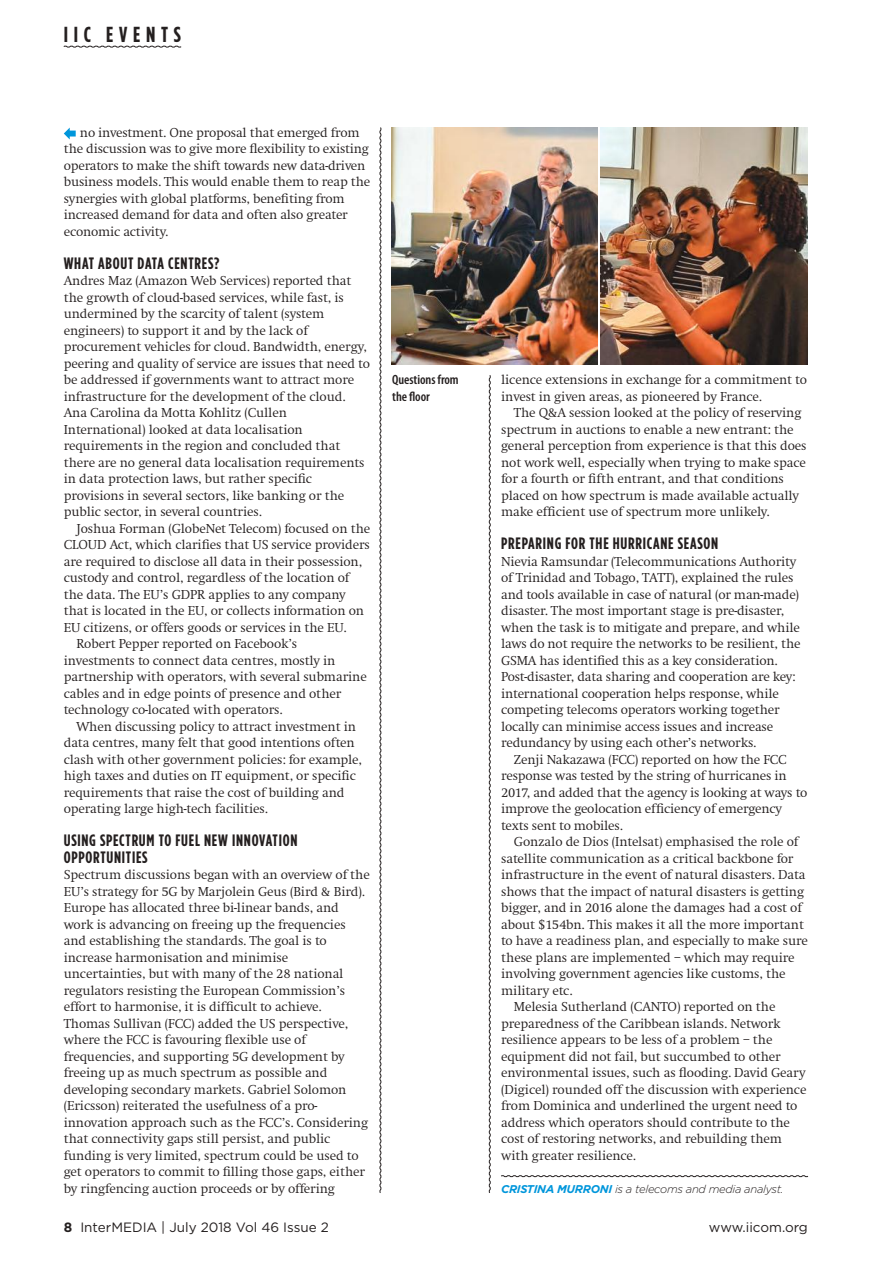
<style>
.page{position:relative;width:893px;height:1263px;background:#fff}
.page>*{position:absolute;margin:0;border:0;box-sizing:border-box;transform-origin:0 0}
.t1{font:700 21.75px "Gotham Condensed";letter-spacing:.265em;color:#241f1f}
.t2{font:700 16.5px/16.5px "Gotham Condensed";letter-spacing:.045em;color:#241f1f}
.t3{font:300 13.5px/16.5px "Swift";letter-spacing:-.01em;color:#241f1f}
.t4{font:13.5px "Gotham";color:#241f1f}
.t5{font:600 condensed 13.5px/16.5px "Myriad Pro";letter-spacing:-.005em;color:#241f1f}
.t6{font:italic 300 11.25px "Gotham";letter-spacing:-.025em;color:#241f1f}
.s1{font-weight:700;color:#0096db}
.s2{font-weight:700}
</style>
<div class="page">
<svg style="left:501px;top:1175px;width:307px;height:2px"></svg>
<svg style="left:379px;top:127px;width:3px;height:1066px"></svg>
<svg style="left:63px;top:45px;width:119px;height:3px"></svg>
<svg style="left:64px;top:128px;width:12px;height:11px"></svg>
<img style="left:392px;top:128px;width:205px;height:237px">
<img style="left:601px;top:128px;width:207px;height:237px">
<svg style="left:488px;top:375px;width:3px;height:818px"></svg>
<h1 class="t1" style="left:64px;top:22px;width:119px">IIC EVENTS</h1>
<p class="t3" style="left:64px;top:124px;width:308px;text-indent:16px">no investment. One proposal that emerged from the discussion was to give more flexibility to existing operators to make the shift towards new data-driven business models. This would enable them to reap the synergies with global platforms, benefiting from increased demand for data and often also greater economic activity.</p>
<p class="t2" style="left:64px;top:254px;width:157px">WHAT ABOUT DATA CENTRES?</p>
<p class="t3" style="left:64px;top:273px;width:308px">Andres Maz (Amazon Web Services) reported that the growth of cloud-based services, while fast, is undermined by the scarcity of talent (system engineers) to support it and by the lack of procurement vehicles for cloud. Bandwidth, energy, peering and quality of service are issues that need to be addressed if governments want to attract more infrastructure for the development of the cloud.<br>Ana Carolina da Motta Kohlitz (Cullen International) looked at data localisation requirements in the region and concluded that there are no general data localisation requirements in data protection laws, but rather specific provisions in several sectors, like banking or the public sector, in several countries.</p>
<p class="t3" style="left:77px;top:520px;width:295px">Joshua Forman (GlobeNet Telecom) focused on the</p>
<p class="t3" style="left:64px;top:537px;width:308px">CLOUD Act, which clarifies that US service providers</p>
<p class="t3" style="left:64px;top:553px;width:300px">are required to disclose all data in their possession,</p>
<p class="t3" style="left:64px;top:570px;width:287px">custody and control, regardless of the location of</p>
<p class="t3" style="left:64px;top:586px;width:283px">the data. The EU’s GDPR applies to any company</p>
<p class="t3" style="left:64px;top:603px;width:302px">that is located in the EU, or collects information on</p>
<p class="t3" style="left:64px;top:619px;width:284px">EU citizens, or offers goods or services in the EU.</p>
<p class="t3" style="left:77px;top:636px;width:222px">Robert Pepper reported on Facebook’s</p>
<p class="t3" style="left:64px;top:652px;width:273px">investments to connect data centres, mostly in</p>
<p class="t3" style="left:64px;top:669px;width:305px">partnership with operators, with several submarine</p>
<p class="t3" style="left:64px;top:685px;width:279px">cables and in edge points of presence and other</p>
<p class="t3" style="left:64px;top:702px;width:220px">technology co-located with operators.</p>
<p class="t3" style="left:77px;top:718px;width:281px">When discussing policy to attract investment in</p>
<p class="t3" style="left:64px;top:735px;width:292px">data centres, many felt that good intentions often</p>
<p class="t3" style="left:64px;top:751px;width:300px">clash with other government policies: for example,</p>
<p class="t3" style="left:64px;top:768px;width:294px">high taxes and duties on IT equipment, or specific</p>
<p class="t3" style="left:64px;top:784px;width:282px">requirements that raise the cost of building and</p>
<p class="t3" style="left:64px;top:800px;width:206px">operating large high-tech facilities.</p>
<p class="t2" style="left:64px;top:832px;width:235px">USING SPECTRUM TO FUEL NEW INNOVATION<br>OPPORTUNITIES</p>
<p class="t3" style="left:64px;top:867px;width:308px">Spectrum discussions began with an overview of the EU’s strategy for 5G by Marjolein Geus (Bird &amp; Bird).<br>Europe has allocated three bi-linear bands, and work is advancing on freeing up the frequencies and establishing the standards. The goal is to increase harmonisation and minimise uncertainties, but with many of the 28 national regulators resisting the European Commission’s effort to harmonise, it is difficult to achieve.<br>Thomas Sullivan (FCC) added the US perspective, where the FCC is favouring flexible use of frequencies, and supporting 5G development by freeing up as much spectrum as possible and developing secondary markets. Gabriel Solomon (Ericsson) reiterated the usefulness of a pro&shy;innovation approach such as the FCC’s. Considering that connectivity gaps still persist, and public funding is very limited, spectrum could be used to get operators to commit to filling those gaps, either by ringfencing auction proceeds or by offering</p>
<p class="t5" style="left:392px;top:371px;width:68px">Questions from the floor</p>
<p class="t3" style="left:501px;top:372px;width:307px">licence extensions in exchange for a commitment to invest in given areas, as pioneered by France.</p>
<p class="t3" style="left:501px;top:405px;width:307px;text-indent:13px">The Q&amp;A session looked at the policy of reserving spectrum in auctions to enable a new entrant: the general perception from experience is that this does not work well, especially when trying to make space for a fourth or fifth entrant, and that conditions placed on how spectrum is made available actually make efficient use of spectrum more unlikely.</p>
<p class="t2" style="left:501px;top:535px;width:218px">PREPARING FOR THE HURRICANE SEASON</p>
<p class="t3" style="left:501px;top:553px;width:301px">Nievia Ramsundar (Telecommunications Authority of Trinidad and Tobago, TATT), explained the rules and tools available in case of natural (or man-made) disaster. The most important stage is pre-disaster, when the task is to mitigate and prepare, and while laws do not require the networks to be resilient, the GSMA has identified this as a key consideration.<br>Post-disaster, data sharing and cooperation are key: international cooperation helps response, while competing telecoms operators working together locally can minimise access issues and increase redundancy by using each other’s networks.</p>
<p class="t3" style="left:501px;top:751px;width:308px;text-indent:13px">Zenji Nakazawa (FCC) reported on how the FCC response was tested by the string of hurricanes in 2017, and added that the agency is looking at ways to improve the geolocation efficiency of emergency texts sent to mobiles.</p>
<p class="t3" style="left:514px;top:834px;width:286px">Gonzalo de Dios (Intelsat) emphasised the role of</p>
<p class="t3" style="left:501px;top:850px;width:294px">satellite communication as a critical backbone for</p>
<p class="t3" style="left:501px;top:867px;width:306px">infrastructure in the event of natural disasters. Data</p>
<p class="t3" style="left:501px;top:883px;width:305px">shows that the impact of natural disasters is getting</p>
<p class="t3" style="left:501px;top:900px;width:302px">bigger, and in 2016 alone the damages had a cost of</p>
<p class="t3" style="left:501px;top:916px;width:304px">about $154bn. This makes it all the more important</p>
<p class="t3" style="left:501px;top:933px;width:308px">to have a readiness plan, and especially to make sure</p>
<p class="t3" style="left:501px;top:949px;width:295px">these plans are implemented – which may require</p>
<p class="t3" style="left:501px;top:966px;width:286px">involving government agencies like customs, the</p>
<p class="t3" style="left:501px;top:982px;width:73px">military etc.</p>
<p class="t3" style="left:514px;top:999px;width:263px">Melesia Sutherland (CANTO) reported on the</p>
<p class="t3" style="left:501px;top:1015px;width:281px">preparedness of the Caribbean islands. Network</p>
<p class="t3" style="left:501px;top:1032px;width:273px">resilience appears to be less of a problem – the</p>
<p class="t3" style="left:501px;top:1048px;width:281px">equipment did not fail, but succumbed to other</p>
<p class="t3" style="left:501px;top:1065px;width:306px">environmental issues, such as flooding. David Geary</p>
<p class="t3" style="left:501px;top:1081px;width:307px">(Digicel) rounded off the discussion with experience</p>
<p class="t3" style="left:501px;top:1097px;width:298px">from Dominica and underlined the urgent need to</p>
<p class="t3" style="left:501px;top:1114px;width:290px">address which operators should contribute to the</p>
<p class="t3" style="left:501px;top:1130px;width:282px">cost of restoring networks, and rebuilding them</p>
<p class="t3" style="left:501px;top:1147px;width:136px">with greater resilience.</p>
<p class="t6" style="left:501px;top:1182px;width:284px"><span class="s1">CRISTINA MURRONI</span> is a telecoms and media analyst.</p>
<p class="t4" style="left:64px;top:1219px;width:267px"><span class="s2">8</span> InterMEDIA | July 2018 Vol 46 Issue 2</p>
<p class="t4" style="left:709px;top:1219px;width:101px">www.iicom.org</p>
</div>
